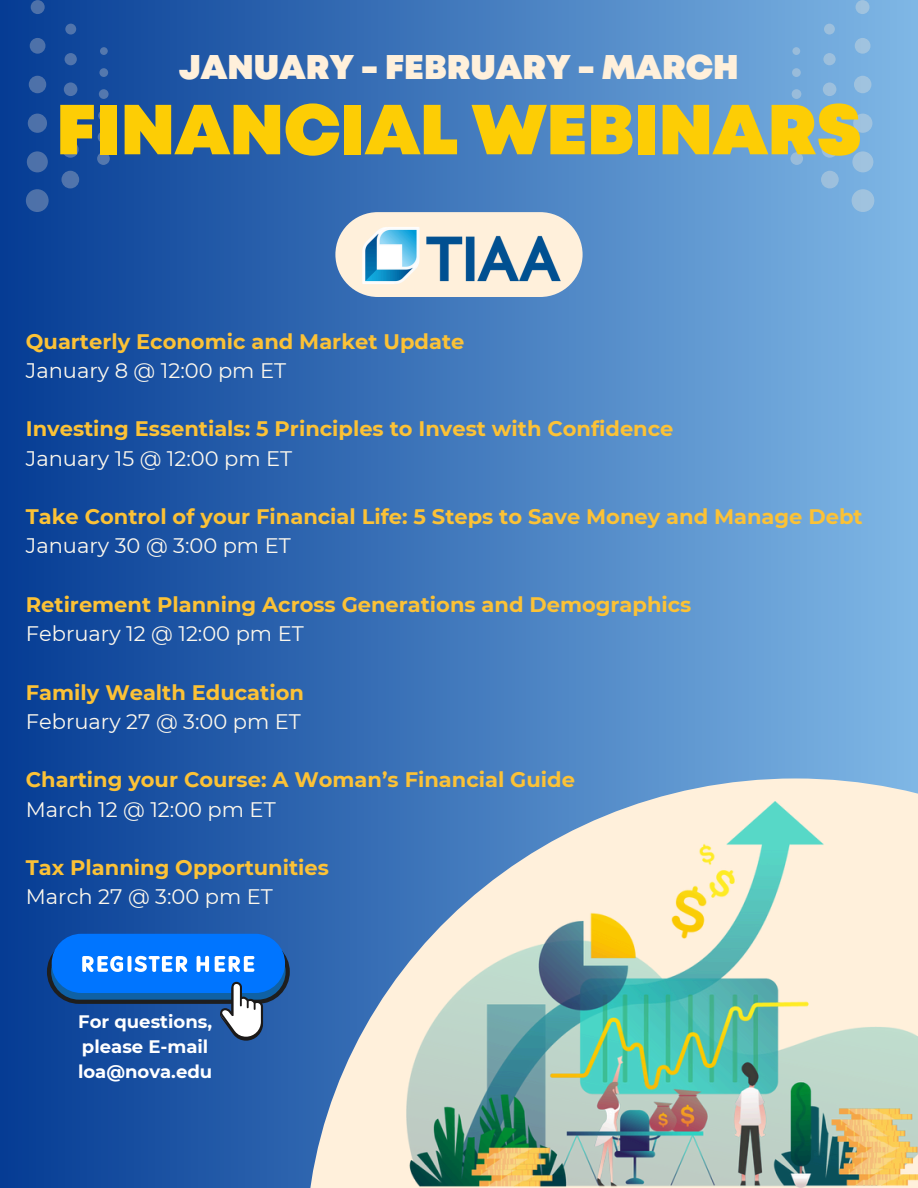
<style>
.page{position:relative;width:918px;height:1188px;background:#fff}
.page>*{position:absolute;margin:0;border:0;box-sizing:border-box;transform-origin:0 0}
.t1{font:900 70.65px "Mont";color:#fdcd05}
.t2{font:900 34.2px "Mont";color:#fff0db}
.t3{font:700 21px/29.2px "Montserrat";color:#fcc236}
.t4{font:700 18px/25.2px "Montserrat";color:#fff}
.s1{font-weight:400;color:#fdf8ed}
</style>
<div class="page">
<div style="left:0;top:0;width:918px;height:1188px;background:linear-gradient(to right,#053c94,#7fb7e5)"></div>
<svg style="left:305px;top:778px;width:613px;height:410px;background:#7b9bc3"></svg>
<img style="left:407px;top:802px;width:511px;height:386px">
<div style="left:31px;top:0;width:14px;height:14px;background:#4e71a9;border-radius:50%"></div>
<div style="left:30px;top:38px;width:15px;height:16px;background:#4e71a9;border-radius:50%"></div>
<div style="left:29px;top:76px;width:17px;height:17px;background:#4e71a9;border-radius:50%"></div>
<div style="left:28px;top:114px;width:19px;height:19px;background:#4e71a9;border-radius:50%"></div>
<div style="left:27px;top:151px;width:21px;height:21px;background:#4e71a9;border-radius:50%"></div>
<div style="left:26px;top:189px;width:23px;height:23px;background:#4e71a9;border-radius:50%"></div>
<div style="left:65px;top:24px;width:11px;height:11px;background:#5174ac;border-radius:50%"></div>
<div style="left:65px;top:53px;width:12px;height:12px;background:#5174ac;border-radius:50%"></div>
<div style="left:64px;top:82px;width:13px;height:14px;background:#5174ac;border-radius:50%"></div>
<div style="left:63px;top:112px;width:15px;height:15px;background:#5174ac;border-radius:50%"></div>
<svg style="left:62px;top:141px;width:17px;height:17px"></svg>
<div style="left:61px;top:171px;width:18px;height:17px;background:#5174ac;border-radius:50%"></div>
<div style="left:100px;top:47px;width:8px;height:8px;background:#5478ae;border-radius:50%"></div>
<svg style="left:99px;top:68px;width:9px;height:9px"></svg>
<svg style="left:99px;top:89px;width:10px;height:10px"></svg>
<div style="left:98px;top:110px;width:11px;height:11px;background:#5478ae;border-radius:50%"></div>
<div style="left:98px;top:131px;width:11px;height:12px;background:#5478ae;border-radius:50%"></div>
<svg style="left:97px;top:152px;width:13px;height:13px"></svg>
<div style="left:856px;top:0;width:14px;height:14px;background:#a0c3df;border-radius:50%"></div>
<svg style="left:855px;top:38px;width:16px;height:16px"></svg>
<div style="left:854px;top:76px;width:17px;height:17px;background:#a0c3df;border-radius:50%"></div>
<div style="left:853px;top:114px;width:19px;height:19px;background:#a0c3df;border-radius:50%"></div>
<div style="left:852px;top:151px;width:21px;height:21px;background:#a0c3df;border-radius:50%"></div>
<div style="left:852px;top:189px;width:22px;height:23px;background:#a0c3df;border-radius:50%"></div>
<div style="left:824px;top:24px;width:11px;height:11px;background:#9dbfdd;border-radius:50%"></div>
<svg style="left:823px;top:53px;width:13px;height:12px"></svg>
<div style="left:823px;top:82px;width:13px;height:14px;background:#9dbfdd;border-radius:50%"></div>
<div style="left:822px;top:112px;width:15px;height:15px;background:#9dbfdd;border-radius:50%"></div>
<div style="left:822px;top:141px;width:16px;height:17px;background:#9dbfdd;border-radius:50%"></div>
<div style="left:821px;top:171px;width:18px;height:17px;background:#9dbfdd;border-radius:50%"></div>
<div style="left:792px;top:47px;width:8px;height:8px;background:#99bcda;border-radius:50%"></div>
<svg style="left:792px;top:68px;width:9px;height:9px"></svg>
<div style="left:792px;top:89px;width:9px;height:10px;background:#99bcdb;border-radius:50%"></div>
<div style="left:791px;top:110px;width:11px;height:11px;background:#99bcdb;border-radius:50%"></div>
<div style="left:791px;top:131px;width:12px;height:12px;background:#99bcdb;border-radius:50%"></div>
<svg style="left:790px;top:152px;width:13px;height:13px"></svg>
<div style="left:335px;top:212px;width:248px;height:85px;background:#fff0db;border-radius:42px"></div>
<img style="left:362px;top:227px;width:199px;height:57px">
<div style="left:52px;top:934px;width:233px;height:59px;background:#0075ff;border-radius:30px"></div>
<svg style="left:47px;top:940px;width:243px;height:101px"></svg>
<h3 class="t2" style="left:179px;top:54px;width:561px">JANUARY - FEBRUARY - MARCH</h3>
<h3 class="t1" style="left:56px;top:103px;width:807px">FINANCIAL WEBINARS</h3>
<p class="t3" style="left:26px;top:327px;width:440px">Quarterly Economic and Market Update<br><span class="s1">January 8 @ 12:00 pm ET</span></p>
<p class="t3" style="left:26px;top:414px;width:649px">Investing Essentials: 5 Principles to Invest with Confidence<br><span class="s1">January 15 @ 12:00 pm ET</span></p>
<h2 class="t3" style="left:26px;top:502px;width:838px">Take Control of your Financial Life: 5 Steps to Save Money and Manage Debt<br><span class="s1">January 30 @ 3:00 pm ET</span></h2>
<h1 class="t3" style="left:26px;top:590px;width:667px">Retirement Planning Across Generations and Demographics<br><span class="s1">February 12 @ 12:00 pm ET</span></h1>
<p class="t3" style="left:26px;top:678px;width:280px">Family Wealth Education<br><span class="s1">February 27 @ 3:00 pm ET</span></p>
<h3 class="t3" style="left:26px;top:765px;width:551px">Charting your Course: A Woman’s Financial Guide<br><span class="s1">March 12 @ 12:00 pm ET</span></h3>
<h3 class="t3" style="left:26px;top:853px;width:305px">Tax Planning Opportunities<br><span class="s1">March 27 @ 3:00 pm ET</span></h3>
<h3 class="t4" style="left:78px;top:1009px;width:136px">For questions, please E-mail loa@nova.edu</h3>
</div>
